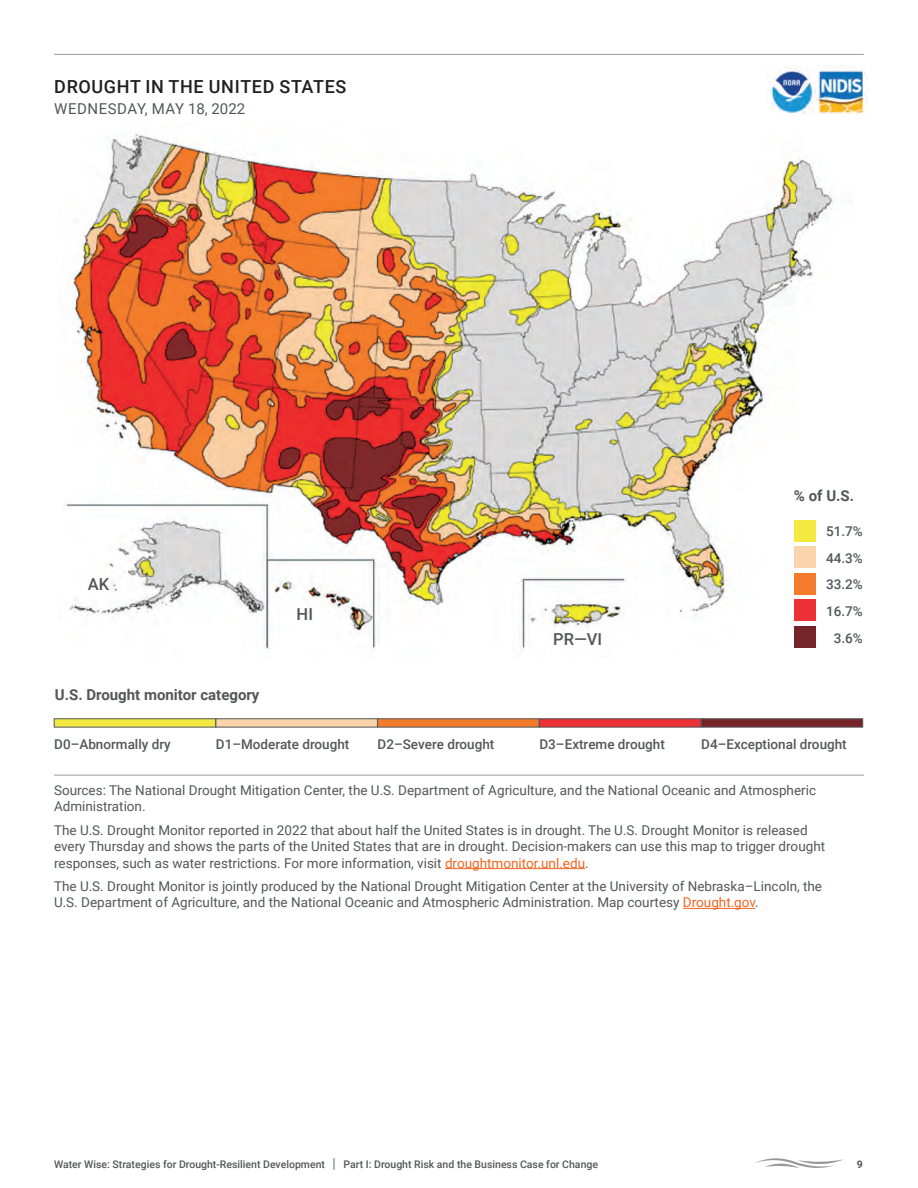
<style>
.page{position:relative;width:918px;height:1188px;background:#fff}
.page>*{position:absolute;margin:0;border:0;box-sizing:border-box;transform-origin:0 0}
.t1{font:500 18px "Roboto";letter-spacing:.035em;color:#231f20}
.t2{font:500 16.5px "Roboto";color:#525758}
.t3{font:700 15px "Roboto";color:#525758}
.t4{font:15px "Roboto";letter-spacing:.035em;color:#525758}
.BODY_TXT_-_first_P{font:13.5px/16.5px "Roboto";color:#525758}
.t5{font:500 13.5px "Roboto";color:#525758}
.t6{font:500 10.5px "Roboto";color:#525758}
.t7{font:700 10.5px "Roboto";color:#525758}
.s1{color:#f36421}
.s2{font-size:13.65px}
</style>
<div class="page">
<hr style="left:54px;top:775px;width:810px;height:1px;background:#959ca1">
<hr style="left:445px;top:868px;width:140px;height:1px;background:#f36421">
<hr style="left:683px;top:908px;width:72px;height:1px;background:#f36421">
<img style="left:63px;top:133px;width:770px;height:517px">
<hr style="left:54px;top:54px;width:810px;height:1px;background:#959ca1">
<div style="left:54px;top:719px;width:162px;height:8px;background:#f3e941"></div>
<div style="left:216px;top:719px;width:162px;height:8px;background:#fad5ab"></div>
<div style="left:377px;top:719px;width:162px;height:8px;background:#f47b2c"></div>
<div style="left:539px;top:719px;width:162px;height:8px;background:#ee3037"></div>
<div style="left:701px;top:719px;width:162px;height:8px;background:#75242a;border:1px solid #525758"></div>
<img style="left:766px;top:68px;width:102px;height:46px">
<div style="left:794px;top:520px;width:21px;height:21px;background:#f3e941"></div>
<div style="left:794px;top:547px;width:21px;height:21px;background:#fad5ab"></div>
<div style="left:794px;top:573px;width:21px;height:22px;background:#f47b2c"></div>
<div style="left:794px;top:600px;width:21px;height:21px;background:#ee3037"></div>
<div style="left:794px;top:626px;width:21px;height:22px;background:#75242a"></div>
<svg style="left:755px;top:1158px;width:88px;height:10px"></svg>
<p class="t1" style="left:54px;top:74px;width:294px">DROUGHT IN THE UNITED STATES</p>
<p class="t4" style="left:54px;top:98px;width:192px">WEDNESDAY, MAY 18, 2022</p>
<p class="t2" style="left:88px;top:573px;width:23px">AK</p>
<p class="t2" style="left:297px;top:602px;width:18px">HI</p>
<p class="t2" style="left:553px;top:628px;width:50px">PR—VI</p>
<p class="t3" style="left:794px;top:485px;width:62px">% of U.S.</p>
<p class="t5" style="left:826px;top:522px;width:38px">51.7%</p>
<p class="t5" style="left:826px;top:548px;width:38px">44.3%</p>
<p class="t5" style="left:826px;top:575px;width:38px">33.2%</p>
<p class="t5" style="left:826px;top:602px;width:38px">16.7%</p>
<p class="t5" style="left:834px;top:628px;width:31px">3.6%</p>
<p class="t3" style="left:55px;top:684px;width:206px">U.S. Drought monitor category</p>
<p class="t5" style="left:54px;top:735px;width:118px">D0–Abnormally dry</p>
<p class="t5" style="left:216px;top:735px;width:135px">D1–Moderate drought</p>
<p class="t5" style="left:378px;top:735px;width:118px">D2–Severe drought</p>
<p class="t5" style="left:540px;top:735px;width:127px">D3–Extreme drought</p>
<p class="t5" style="left:701px;top:735px;width:147px">D4–Exceptional drought</p>
<p class="BODY_TXT_-_first_P" style="left:54px;top:781px;width:764px">Sources: The National Drought Mitigation Center, the U.S. Department of Agriculture, and the National Oceanic and Atmospheric<br>Administration.</p>
<p class="BODY_TXT_-_first_P" style="left:54px;top:821px;width:773px">The U.S. Drought Monitor reported in 2022 that about half the United States is in drought. The U.S. Drought Monitor is released every Thursday and shows the parts of the United States that are in drought. Decision-makers can use this map to trigger drought responses, such as water restrictions. For more information, visit <span class="s1">droughtmonitor.unl.edu</span>.</p>
<p class="BODY_TXT_-_first_P" style="left:54px;top:877px;width:770px">The U.S. Drought Monitor is jointly produced by the National Drought Mitigation Center at the University of Nebraska–Lincoln, the<br>U.S. Department of Agriculture, and the National Oceanic and Atmospheric Administration. Map courtesy <span class="s1">Drought.gov</span>.</p>
<p class="t6" style="left:54px;top:1156px;width:546px">Water Wise: Strategies for Drought-Resilient Development <span class="s2">|</span> Part I: Drought Risk and the Business Case for Change</p>
<p class="t7" style="left:857px;top:1156px;width:8px">9</p>
</div>
